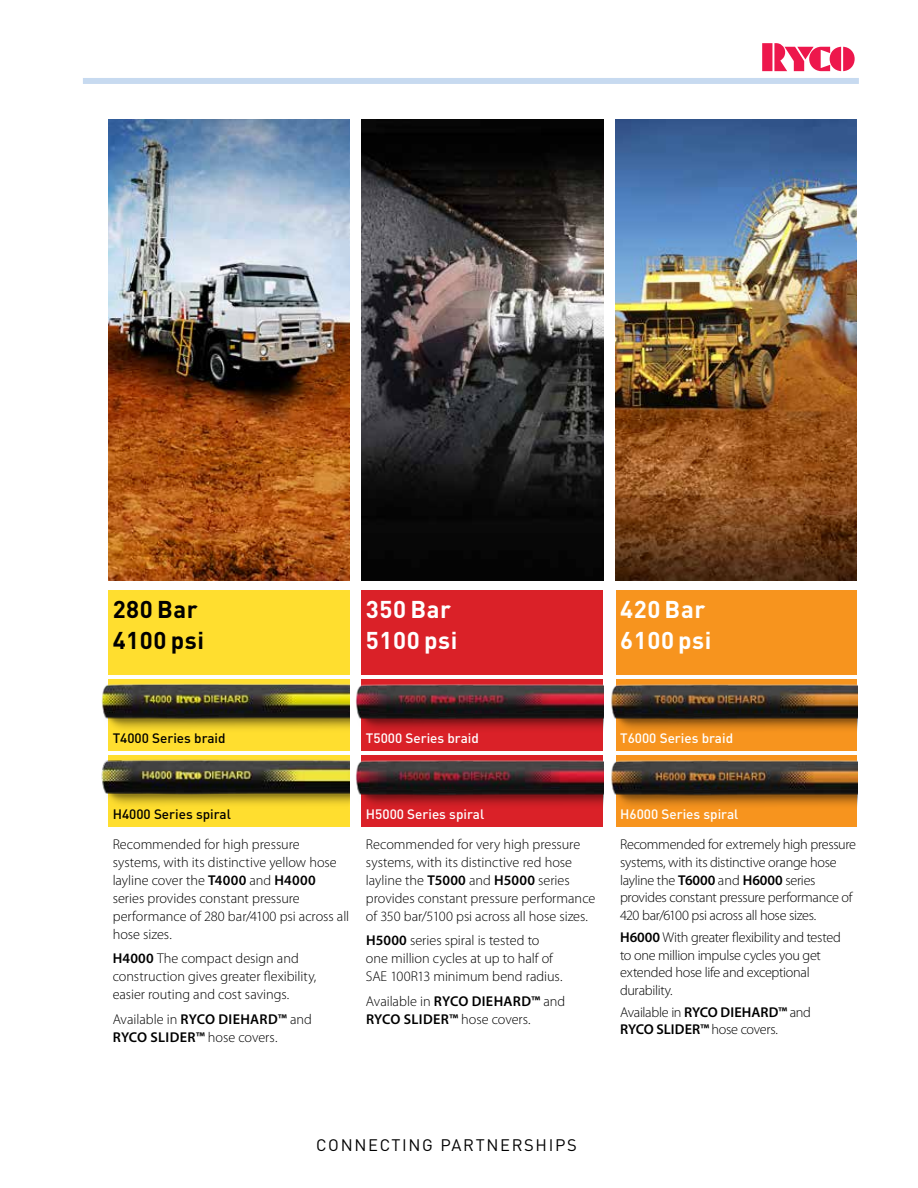
<style>
.page{position:relative;width:918px;height:1188px;background:#fff}
.page>*{position:absolute;margin:0;border:0;box-sizing:border-box;transform-origin:0 0}
.t1{font:700 24px/31.3px "DIN Pro";letter-spacing:.025em;color:#fff}
.t2{font:700 24px/31.3px "DIN Pro";letter-spacing:.025em;color:#000}
.t3{font:16.5px "DIN Pro";letter-spacing:.1em;color:#000}
.t4{font:300 14.25px/18px "Myriad Pro";letter-spacing:-.005em;color:#000}
.t5{font:300 14.25px/17.7px "Myriad Pro";letter-spacing:-.025em;color:#000}
.t6{font:500 13.5px "DIN Pro";color:#fff}
.t7{font:500 13.5px "DIN Pro";color:#000}
.s1{font-weight:600}
</style>
<div class="page">
<div style="left:83px;top:78px;width:776px;height:6px;background:#c7daf0"></div>
<div style="left:762px;top:43px;width:10px;height:28px;background:#ed174c"></div>
<svg style="left:774px;top:43px;width:81px;height:28px"></svg>
<img style="left:108px;top:120px;width:241px;height:461px">
<img style="left:362px;top:120px;width:241px;height:461px">
<img style="left:616px;top:120px;width:241px;height:461px">
<div style="left:108px;top:755px;width:242px;height:71px;background:#ffde2f"></div>
<img style="left:101px;top:759px;width:248px;height:46px">
<div style="left:362px;top:755px;width:241px;height:71px;background:#da2128"></div>
<img style="left:356px;top:756px;width:247px;height:53px">
<div style="left:616px;top:755px;width:241px;height:71px;background:#f7941e"></div>
<img style="left:611px;top:760px;width:246px;height:46px">
<div style="left:108px;top:679px;width:242px;height:72px;background:#ffde2f"></div>
<img style="left:101px;top:683px;width:248px;height:46px">
<div style="left:362px;top:679px;width:241px;height:72px;background:#da2128"></div>
<img style="left:356px;top:680px;width:247px;height:53px">
<div style="left:616px;top:679px;width:241px;height:72px;background:#f7941e"></div>
<img style="left:611px;top:684px;width:246px;height:46px">
<div style="left:108px;top:591px;width:242px;height:84px;background:#ffde2f"></div>
<div style="left:362px;top:591px;width:241px;height:84px;background:#da2128"></div>
<div style="left:616px;top:591px;width:241px;height:84px;background:#f7941e"></div>
<h1 class="t2" style="left:113px;top:592px;width:93px">280 Bar<br>4100 psi</h1>
<h1 class="t1" style="left:366px;top:592px;width:93px">350 Bar<br>5100 psi</h1>
<h1 class="t1" style="left:620px;top:592px;width:93px">420 Bar<br>6100 psi</h1>
<p class="t7" style="left:113px;top:729px;width:115px">T4000 Series braid</p>
<p class="t6" style="left:366px;top:729px;width:115px">T5000 Series braid</p>
<p class="t6" style="left:620px;top:729px;width:115px">T6000 Series braid</p>
<p class="t7" style="left:113px;top:805px;width:120px">H4000 Series spiral</p>
<p class="t6" style="left:366px;top:805px;width:120px">H5000 Series spiral</p>
<p class="t6" style="left:620px;top:805px;width:120px">H6000 Series spiral</p>
<p class="t4" style="left:113px;top:835px;width:238px">Recommended for high pressure systems, with its distinctive yellow hose layline cover the <span class="s1">T4000</span> and <span class="s1">H4000 </span>series provides constant pressure performance of 280 bar/4100 psi across all hose sizes.</p>
<p class="t4" style="left:113px;top:949px;width:205px"><span class="s1">H4000</span> The compact design and construction gives greater flexibility, easier routing and cost savings.</p>
<p class="t4" style="left:113px;top:1010px;width:201px">Available in <span class="s1">RYCO DIEHARD™</span> and<br><span class="s1">RYCO SLIDER™</span> hose covers.</p>
<p class="t4" style="left:366px;top:835px;width:231px">Recommended for very high pressure systems, with its distinctive red hose layline the <span class="s1">T5000</span> and <span class="s1">H5000</span> series provides constant pressure performance of 350 bar/5100 psi across all hose sizes.</p>
<p class="t4" style="left:366px;top:931px;width:198px"><span class="s1">H5000</span> series spiral is tested to one million cycles at up to half of<br>SAE 100R13 minimum bend radius.</p>
<p class="t4" style="left:366px;top:992px;width:201px">Available in <span class="s1">RYCO DIEHARD™</span> and<br><span class="s1">RYCO SLIDER™</span> hose covers.</p>
<p class="t4" style="left:620px;top:835px;width:238px">Recommended for extremely high pressure systems, with its distinctive orange hose layline the <span class="s1">T6000</span> and <span class="s1">H6000</span> series provides constant pressure performance of 420 bar/6100 psi across all hose sizes.</p>
<p class="t4" style="left:620px;top:928px;width:222px"><span class="s1">H6000</span> With greater flexibility and tested to one million impulse cycles you get extended hose life and exceptional durability.</p>
<p class="t5" style="left:620px;top:1003px;width:193px">Available in <span class="s1">RYCO DIEHARD™</span> and<br><span class="s1">RYCO SLIDER™</span> hose covers.</p>
<p class="t3" style="left:316px;top:1134px;width:262px">CONNECTING PARTNERSHIPS</p>
</div>
